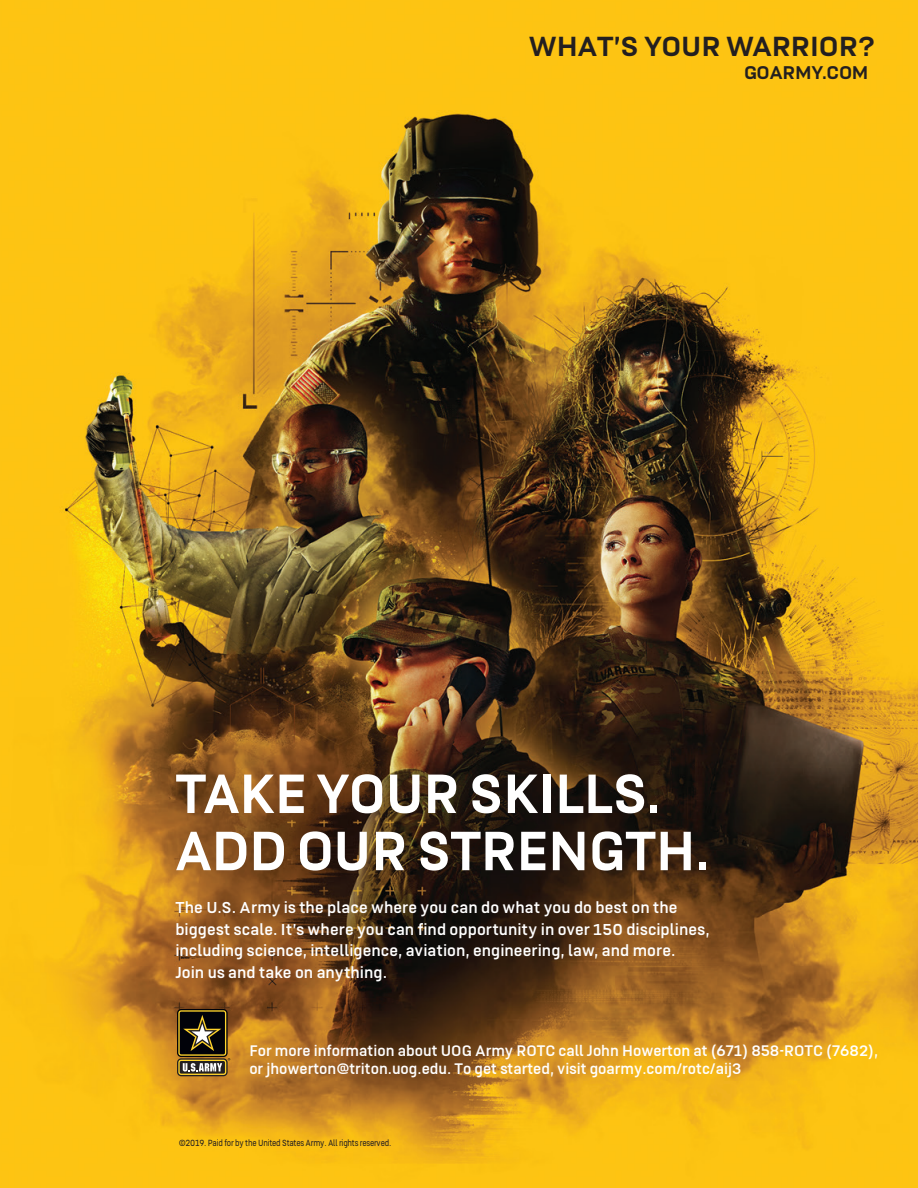
<style>
.page{position:relative;width:918px;height:1188px;background:#fff}
.page>*{position:absolute;margin:0;border:0;box-sizing:border-box;transform-origin:0 0}
.t1{font:700 61.65px/57.2px "US Army";color:#fff;scale:.93 1}
.t2{font:700 30.75px "US Army";color:#231f20}
.t3{font:700 20.55px "US Army";letter-spacing:-.005em;color:#231f20}
.t4{font:17.7px/21.6px "US Army";color:#fff}
.t5{font:16.65px "US Army";color:#fff}
.t6{font:300 9.9px "US Army";letter-spacing:-.025em;color:#231f20;scale:.88 1}
.s1{font-size:61.2px}
</style>
<div class="page">
<img style="left:0;top:0;width:918px;height:1188px">
<div style="left:177px;top:1058px;width:51px;height:18px;background:#231f20;border-radius:4px"></div>
<div style="left:177px;top:1009px;width:51px;height:48px;background:#010209;border-radius:4px"></div>
<svg style="left:178px;top:1010px;width:52px;height:65px"></svg>
<p class="t2" style="left:529px;top:29px;width:349px">WHAT’S YOUR WARRIOR?</p>
<p class="t3" style="left:744px;top:62px;width:126px">GOARMY.COM</p>
<p class="t1" style="left:176px;top:765px;width:575px">TAKE YOUR SKILLS.<br>ADD OUR STRENGTH<span class="s1">.</span></p>
<p class="t4" style="left:175px;top:897px;width:536px">The U.S. Army is the place where you can do what you do best on the biggest scale. It’s where you can find opportunity in over 150 disciplines, including science, intelligence, aviation, engineering, law, and more.<br>Join us and take on anything.</p>
<p class="t5" style="left:249px;top:1041px;width:630px">For more information about UOG Army ROTC call John Howerton at (671) 858-ROTC (7682),</p>
<p class="t5" style="left:249px;top:1060px;width:493px">or jhowerton@triton.uog.edu. To get started, visit goarmy.com/rotc/aij3</p>
<p class="t6" style="left:179px;top:1138px;width:243px">©2019. Paid for by the United States Army. All rights reserved.</p>
</div>
